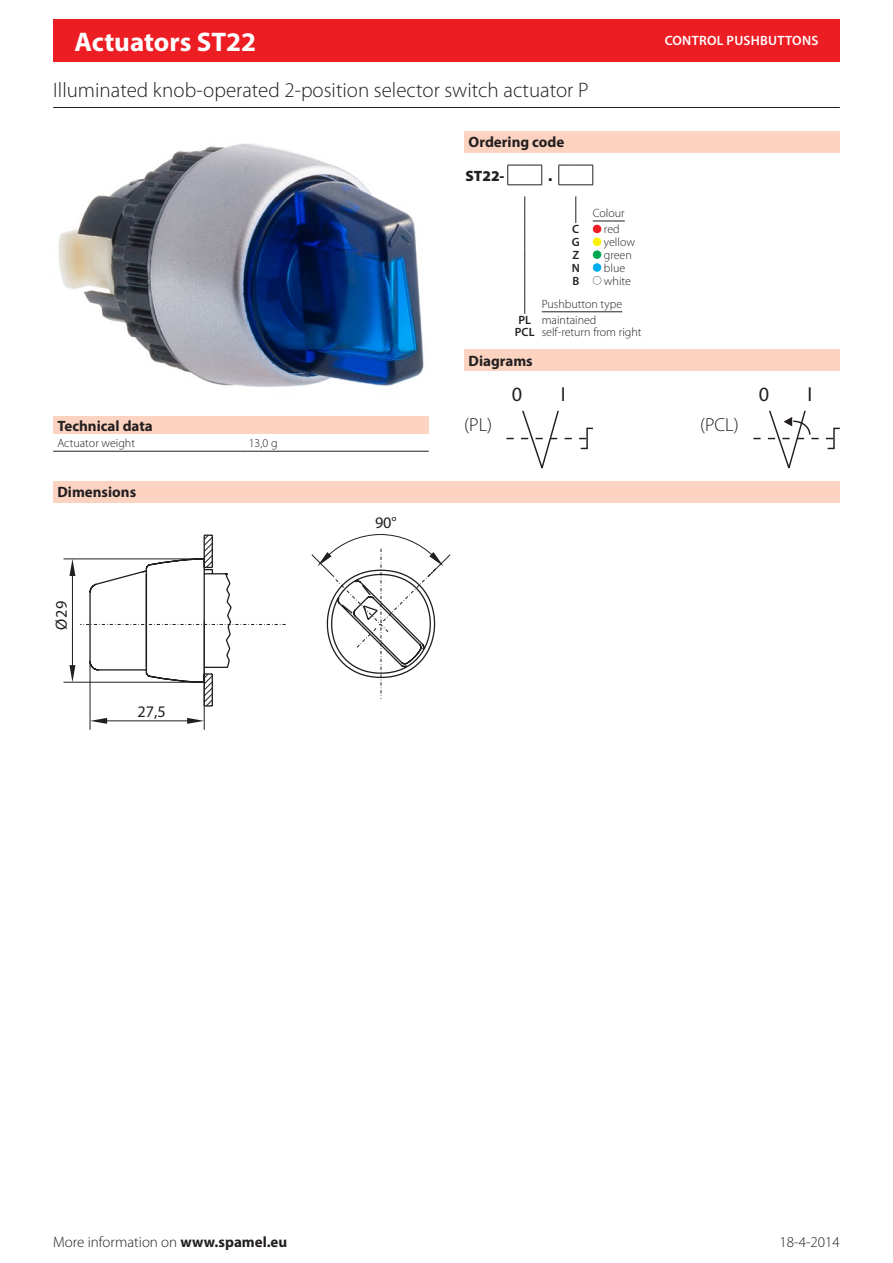
<style>
.page{position:relative;width:893px;height:1263px;background:#fff}
.page>*{position:absolute;margin:0;border:0;box-sizing:border-box;transform-origin:0 0}
.t1{font:700 27px "Myriad Pro";color:#fff}
.t2{font:300 21px "Myriad Pro";color:#231f20}
.Cecha_schemat_napedu{font:20.25px "Myriad Pro";color:#231f20}
.Cecha_schemat_napedu-2{font:20.25px "Avant Garde Bk BT";color:#231f20}
.Cecha_schemat_napedu-3{font:300 18.9px "Myriad Pro";color:#231f20}
.Cecha_Wymiary{font:16.2px "Arial CE";color:#231f20}
.Überschrift{font:700 15px "Myriad Pro";color:#231f20}
.t3{font:300 15px "Myriad Pro";color:#231f20}
.TS_Bestellschlüssel{font:900 15px "Myriad Pro";color:#231f20}
.t4{font:600 13.5px "Myriad Pro";letter-spacing:.02em;color:#fff}
.TS_links{font:300 12px "Myriad Pro";color:#231f20}
.TS_links_unterstrich{font:300 12px "Myriad Pro";color:#231f20}
.Tabellenkörper{font:300 12px "Myriad Pro";color:#231f20}
.TS_fett_zentriert{font:600 12px "Myriad Pro";color:#231f20}
.s1{font-family:"Avant Garde Bk BT"}
.s2{font-weight:700}
</style>
<div class="page">
<div style="left:53px;top:19px;width:787px;height:43px;background:#ed1d24"></div>
<img style="left:58px;top:143px;width:366px;height:244px">
<div style="left:53px;top:417px;width:376px;height:17px;background:#fcd3c1"></div>
<hr style="left:53px;top:451px;width:187px;height:1px;background:#231f20">
<hr style="left:240px;top:451px;width:189px;height:1px;background:#231f20">
<div style="left:464px;top:131px;width:376px;height:21px;background:#fcd3c1"></div>
<svg style="left:507px;top:165px;width:35px;height:21px"></svg>
<svg style="left:558px;top:165px;width:36px;height:21px"></svg>
<svg style="left:575px;top:196px;width:1px;height:27px"></svg>
<svg style="left:524px;top:196px;width:1px;height:118px"></svg>
<hr style="left:593px;top:221px;width:32px;height:1px;background:#231f20">
<div style="left:593px;top:225px;width:8px;height:8px;background:#ed1d24;border-radius:50%"></div>
<div style="left:593px;top:238px;width:8px;height:8px;background:#fff200;border-radius:50%"></div>
<div style="left:593px;top:250px;width:8px;height:9px;background:#00a651;border-radius:50%"></div>
<div style="left:593px;top:263px;width:8px;height:9px;background:#00aeef;border-radius:50%"></div>
<svg style="left:593px;top:276px;width:8px;height:9px"></svg>
<hr style="left:542px;top:311px;width:80px;height:1px;background:#231f20">
<div style="left:464px;top:350px;width:376px;height:21px;background:#fcd3c1"></div>
<svg style="left:506px;top:410px;width:87px;height:58px"></svg>
<svg style="left:753px;top:410px;width:87px;height:58px"></svg>
<hr style="left:53px;top:107px;width:787px;height:1px;background:#231f20">
<div style="left:53px;top:481px;width:787px;height:21px;background:#fcd3c1"></div>
<hr style="left:64px;top:559px;width:140px;height:1px;background:#231f20">
<hr style="left:64px;top:682px;width:140px;height:1px;background:#231f20">
<hr style="left:104px;top:720px;width:87px;height:1px;background:#231f20">
<svg style="left:90px;top:718px;width:17px;height:6px"></svg>
<svg style="left:187px;top:718px;width:17px;height:6px"></svg>
<svg style="left:69px;top:534px;width:217px;height:173px"></svg>
<svg style="left:317px;top:534px;width:128px;height:165px"></svg>
<p class="t1" style="left:74px;top:24px;width:183px">Actuators ST22</p>
<p class="t2" style="left:53px;top:78px;width:537px">Illuminated knob-operated 2-position selector switch actuator P</p>
<p class="Überschrift" style="left:469px;top:132px;width:97px">Ordering code</p>
<p class="TS_Bestellschlüssel" style="left:465px;top:165px;width:41px">ST22-</p>
<p class="TS_Bestellschlüssel" style="left:548px;top:165px;width:6px">.</p>
<p class="TS_links_unterstrich" style="left:593px;top:206px;width:33px">Colour</p>
<p class="Überschrift" style="left:57px;top:416px;width:97px">Technical data</p>
<p class="Tabellenkörper" style="left:57px;top:436px;width:79px">Actuator weight</p>
<p class="Tabellenkörper" style="left:249px;top:436px;width:30px">13,0 g</p>
<p class="Überschrift" style="left:57px;top:482px;width:80px">Dimensions</p>
<p class="Cecha_Wymiary" style="left:375px;top:513px;width:23px">90°</p>
<p class="TS_fett_zentriert" style="left:572px;top:222px;width:9px">C</p>
<p class="TS_links" style="left:604px;top:223px;width:17px">red</p>
<p class="TS_fett_zentriert" style="left:572px;top:234px;width:9px">G</p>
<p class="TS_links" style="left:604px;top:235px;width:33px">yellow</p>
<p class="TS_fett_zentriert" style="left:572px;top:247px;width:8px">Z</p>
<p class="TS_links" style="left:604px;top:248px;width:29px">green</p>
<p class="TS_fett_zentriert" style="left:572px;top:260px;width:10px">N</p>
<p class="TS_links" style="left:604px;top:261px;width:23px">blue</p>
<p class="TS_fett_zentriert" style="left:572px;top:273px;width:8px">B</p>
<p class="TS_links" style="left:604px;top:274px;width:29px">white</p>
<p class="TS_links_unterstrich" style="left:542px;top:297px;width:82px">Pushbutton type</p>
<p class="TS_fett_zentriert" style="left:518px;top:312px;width:14px">PL</p>
<p class="TS_links" style="left:542px;top:313px;width:56px">maintained</p>
<p class="TS_fett_zentriert" style="left:515px;top:324px;width:21px">PCL</p>
<p class="TS_links" style="left:542px;top:325px;width:101px">self-return from right</p>
<p class="Überschrift" style="left:469px;top:351px;width:66px">Diagrams</p>
<p class="Cecha_schemat_napedu" style="left:512px;top:381px;width:12px">0</p>
<p class="Cecha_schemat_napedu" style="left:561px;top:381px;width:6px">I</p>
<p class="Cecha_schemat_napedu-3" style="left:464px;top:415px;width:29px">(PL)</p>
<p class="t4" style="left:665px;top:32px;width:155px">CONTROL PUSHBUTTONS</p>
<p class="Cecha_schemat_napedu-3" style="left:700px;top:415px;width:40px">(PCL)</p>
<p class="Cecha_schemat_napedu-2" style="left:759px;top:381px;width:12px">0</p>
<p class="Cecha_schemat_napedu-2" style="left:807px;top:381px;width:6px">I</p>
<p class="Cecha_Wymiary" style="left:51px;top:630px;width:31px;rotate:-90deg"><span class="s1">Ø</span>29</p>
<p class="Cecha_Wymiary" style="left:137px;top:701px;width:30px">27,5</p>
<p class="t3" style="left:53px;top:1234px;width:236px">More information on <span class="s2">www.spamel.eu</span></p>
<p class="t3" style="left:780px;top:1234px;width:62px">18-4-2014</p>
</div>
